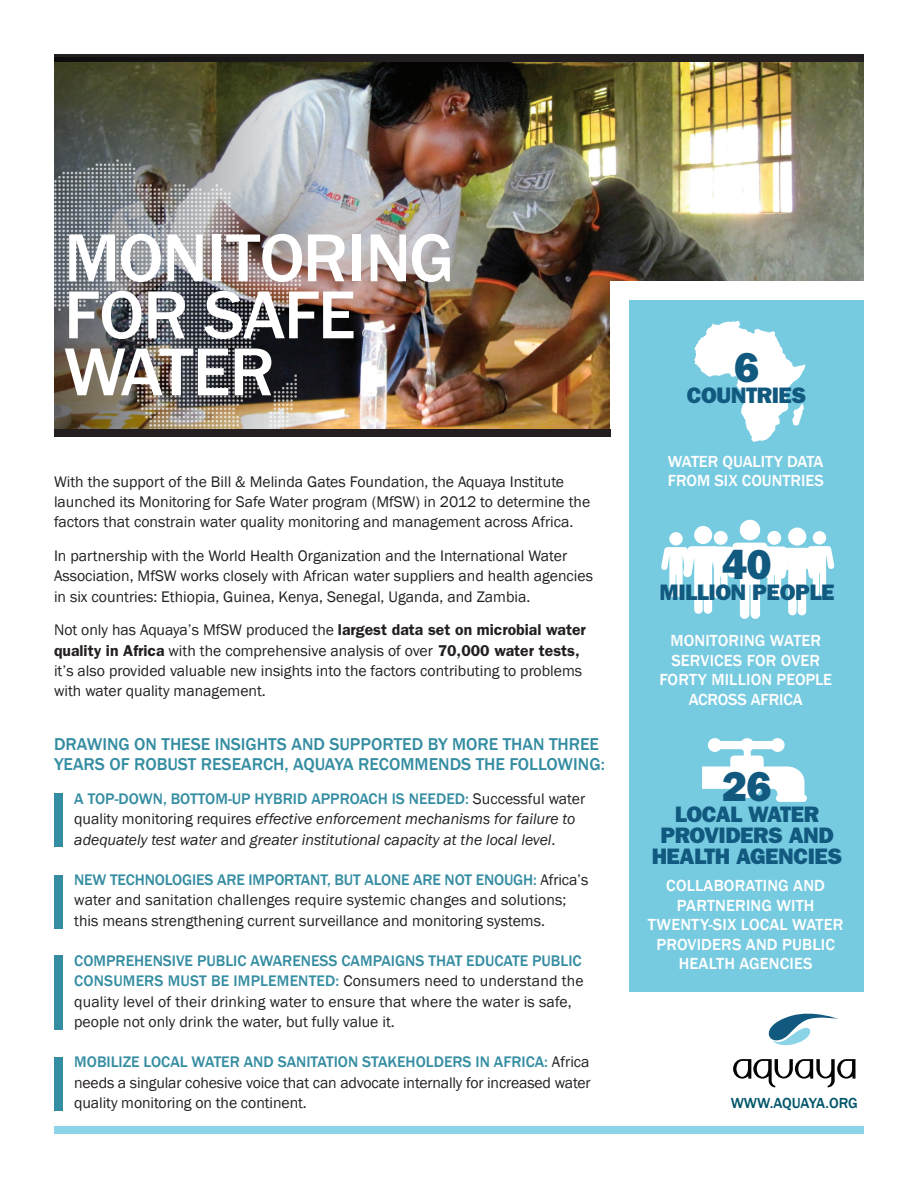
<style>
.page{position:relative;width:918px;height:1188px;background:#fff}
.page>*{position:absolute;margin:0;border:0;box-sizing:border-box;transform-origin:0 0}
.t1{font:500 70.2px/57px "Franklin Gothic";letter-spacing:-.015em;color:#fff}
.t2{font:800 42px "Franklin Gothic";color:#11597f}
.t3{font:800 22.5px/21px "Franklin Gothic";letter-spacing:-.02em;color:#11597f;text-align:center}
.t4{font:500 17.7px/20.2px "Franklin Gothic";color:#358da2}
.t5{font:500 16.5px/19.5px "Franklin Gothic";letter-spacing:.01em;color:#fff;text-align:center}
.t6{font:15.75px/20.2px "Franklin Gothic";color:#231f20}
.t7{font:italic 15.75px/20.2px "Franklin Gothic";color:#231f20}
.t8{font:500 15px "Franklin Gothic";letter-spacing:-.01em;color:#00556a}
.s1{font-weight:600}
.s2{font-weight:500;font-style:normal;color:#358da2}
.s3{font-style:normal}
.s4{font-weight:500;color:#358da2}
</style>
<div class="page">
<svg style="left:768px;top:1013px;width:70px;height:33px"></svg>
<svg style="left:733px;top:1059px;width:122px;height:28px"></svg>
<img style="left:459px;top:61px;width:405px;height:369px">
<div style="left:610px;top:281px;width:308px;height:227px;background:#fff"></div>
<div style="left:54px;top:1127px;width:810px;height:7px;background:#8bd3e6"></div>
<div style="left:54px;top:54px;width:810px;height:7px;background:#231f20"></div>
<div style="left:54px;top:794px;width:9px;height:53px;background:#358da2"></div>
<div style="left:54px;top:875px;width:9px;height:53px;background:#358da2"></div>
<div style="left:54px;top:956px;width:9px;height:74px;background:#358da2"></div>
<div style="left:54px;top:1057px;width:9px;height:54px;background:#358da2"></div>
<div style="left:630px;top:300px;width:234px;height:692px;background:#77cbe0"></div>
<svg style="left:694px;top:321px;width:111px;height:121px"></svg>
<div style="left:813px;top:531px;width:13px;height:14px;background:#fff;border-radius:50%"></div>
<div style="left:767px;top:531px;width:14px;height:14px;background:#fff;border-radius:50%"></div>
<div style="left:714px;top:531px;width:14px;height:14px;background:#fff;border-radius:50%"></div>
<div style="left:669px;top:532px;width:14px;height:14px;background:#fff;border-radius:50%"></div>
<div style="left:788px;top:528px;width:18px;height:18px;background:#fff;border-radius:50%"></div>
<div style="left:694px;top:526px;width:18px;height:18px;background:#fff;border-radius:50%"></div>
<div style="left:740px;top:520px;width:20px;height:20px;background:#fff;border-radius:50%"></div>
<svg style="left:661px;top:543px;width:173px;height:76px"></svg>
<svg style="left:702px;top:738px;width:105px;height:64px"></svg>
<img style="left:54px;top:58px;width:405px;height:372px">
<img style="left:54px;top:140px;width:275px;height:290px">
<div style="left:54px;top:430px;width:556px;height:7px;background:#231f20"></div>
<h1 class="t1" style="left:64px;top:228px;width:392px">MONITORING<br>FOR SAFE<br>WATER</h1>
<p class="t6" style="left:54px;top:471px;width:538px">With the support of the Bill &amp; Melinda Gates Foundation, the Aquaya Institute launched its Monitoring for Safe Water program (MfSW) in 2012 to determine the factors that constrain water quality monitoring and management across Africa.</p>
<p class="t6" style="left:54px;top:545px;width:541px">In partnership with the World Health Organization and the International Water<br>Association, MfSW works closely with African water suppliers and health agencies in six countries: Ethiopia, Guinea, Kenya, Senegal, Uganda, and Zambia.</p>
<p class="t6" style="left:54px;top:620px;width:533px">Not only has Aquaya’s MfSW produced the <span class="s1">largest data set on microbial water quality in Africa</span> with the comprehensive analysis of over <span class="s1">70,000 water tests, </span>it’s also provided valuable new insights into the factors contributing to problems with water quality management.</p>
<p class="t4" style="left:54px;top:734px;width:552px">DRAWING ON THESE INSIGHTS AND SUPPORTED BY MORE THAN THREE<br>YEARS OF ROBUST RESEARCH, AQUAYA RECOMMENDS THE FOLLOWING:</p>
<p class="t7" style="left:74px;top:788px;width:513px"><span class="s2">A TOP-DOWN, BOTTOM-UP HYBRID APPROACH IS NEEDED:</span> <span class="s3">Successful water quality monitoring requires</span> effective enforcement mechanisms for failure to adequately test water <span class="s3">and</span> greater institutional capacity at the local level<span class="s3">.</span></p>
<p class="t6" style="left:74px;top:869px;width:516px"><span class="s4">NEW TECHNOLOGIES ARE IMPORTANT, BUT ALONE ARE NOT ENOUGH:</span> Africa’s water and sanitation challenges require systemic changes and solutions; this means strengthening current surveillance and monitoring systems.</p>
<p class="t6" style="left:74px;top:950px;width:511px"><span class="s4">COMPREHENSIVE PUBLIC AWARENESS CAMPAIGNS THAT EDUCATE PUBLIC CONSUMERS MUST BE IMPLEMENTED:</span> Consumers need to understand the quality level of their drinking water to ensure that where the water is safe, people not only drink the water, but fully value it.</p>
<p class="t6" style="left:74px;top:1052px;width:518px;text-align:justify"><span class="s4">MOBILIZE LOCAL WATER AND SANITATION STAKEHOLDERS IN AFRICA:</span> Africa needs a singular cohesive voice that can advocate internally for increased water quality monitoring on the continent.</p>
<h2 class="t2" style="left:734px;top:342px;width:27px">6</h2>
<h3 class="t3" style="left:687px;top:384px;width:121px">COUNTRIES</h3>
<p class="t5" style="left:668px;top:451px;width:158px;text-align:left">WATER QUALITY DATA<br>FROM SIX COUNTRIES</p>
<h2 class="t2" style="left:722px;top:540px;width:51px">40</h2>
<h3 class="t3" style="left:660px;top:582px;width:177px">MILLION PEOPLE</h3>
<p class="t5" style="left:659px;top:631px;width:174px">MONITORING WATER<br>SERVICES FOR OVER<br>FORTY MILLION PEOPLE<br>ACROSS AFRICA</p>
<h2 class="t2" style="left:722px;top:762px;width:51px">26</h2>
<h3 class="t3" style="left:652px;top:803px;width:192px">LOCAL WATER<br>PROVIDERS AND<br>HEALTH AGENCIES</h3>
<p class="t5" style="left:648px;top:876px;width:197px">COLLABORATING AND<br>PARTNERING WITH<br>TWENTY-SIX LOCAL WATER<br>PROVIDERS AND PUBLIC<br>HEALTH AGENCIES</p>
<p class="t8" style="left:731px;top:1095px;width:129px">WWW.AQUAYA.ORG</p>
</div>
